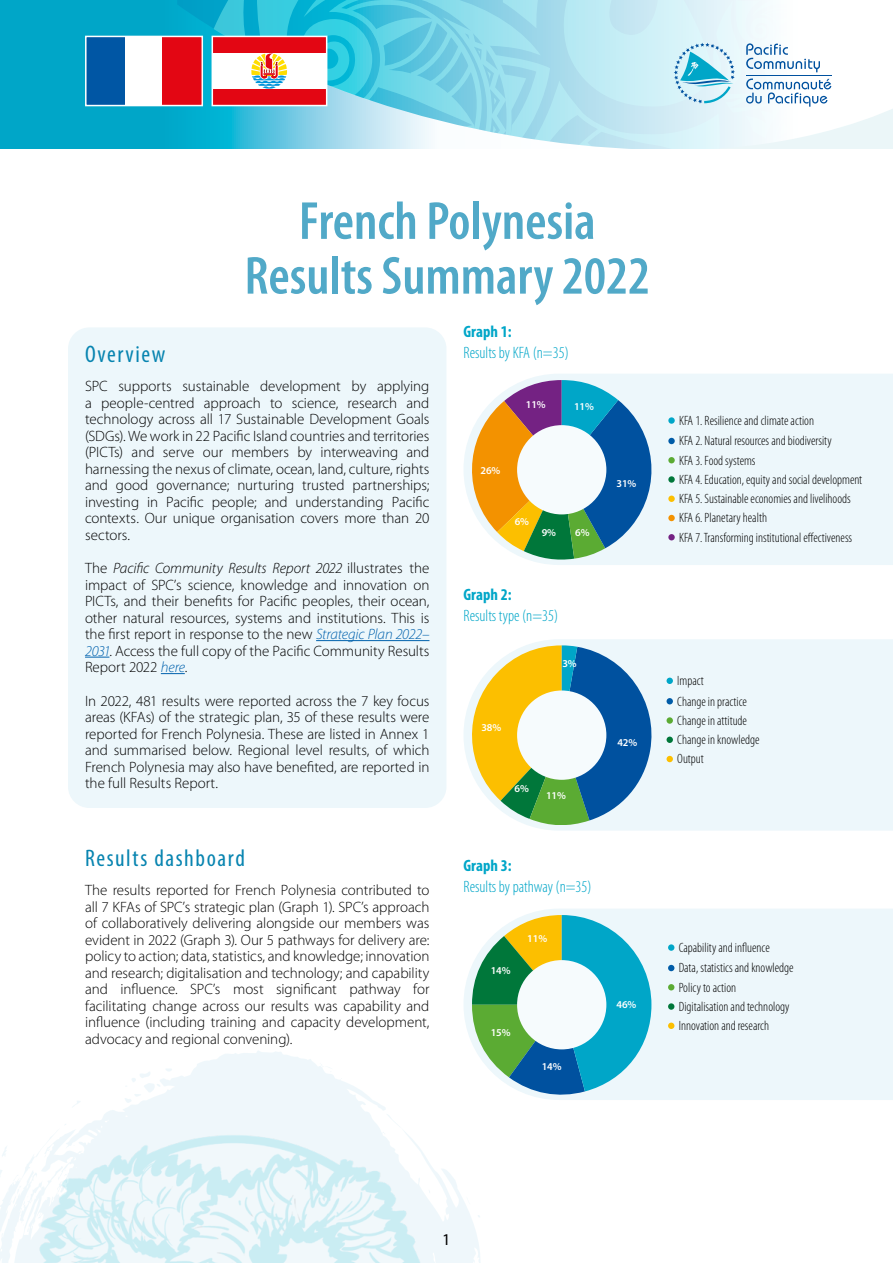
<style>
.page{position:relative;width:893px;height:1263px;background:#fff}
.page>*{position:absolute;margin:0;border:0;box-sizing:border-box;transform-origin:0 0}
.t1{font:600 condensed 54px/54.8px "Myriad Pro";color:#51a9c8;text-align:center}
.t2{font:condensed 24px "Myriad Pro";letter-spacing:.065em;color:#0784b0}
.t3{font:300 condensed 16.5px "Myriad Pro";color:#00a6c8}
.t4{font:700 condensed 16.5px "Myriad Pro";color:#00a6c8}
.t5{font:16.5px "Myriad Pro";color:#000}
.t6{font:300 15px/16.5px "Myriad Pro";letter-spacing:-.005em;color:#000;text-align:justify}
.t7{font:300 condensed 13.5px/19.5px "Myriad Pro";color:#000}
.t8{font:600 10.5px "Myriad Pro";letter-spacing:-.01em;color:#fff}
.s1{font-style:italic}
.s2{font-style:italic;color:#0061ad}
</style>
<div class="page">
<svg style="left:132px;top:1051px;width:348px;height:212px"></svg>
<svg style="left:468px;top:1196px;width:2px;height:10px"></svg>
<img style="left:0;top:1086px;width:468px;height:177px">
<div style="left:68px;top:327px;width:378px;height:481px;background:#edf7fb;border-radius:21px"></div>
<div style="left:0;top:0;width:893px;height:149px;background:#00a6c8"></div>
<hr style="left:316px;top:640px;width:113px;height:1px;background:#0061ad">
<svg style="left:85px;top:657px;width:24px;height:1px"></svg>
<svg style="left:161px;top:673px;width:24px;height:1px"></svg>
<div style="left:464px;top:374px;width:429px;height:191px;background:#edf7fb"></div>
<div style="left:464px;top:639px;width:429px;height:192px;background:#edf7fb"></div>
<div style="left:463px;top:909px;width:430px;height:191px;background:#edf7fb"></div>
<svg style="left:472px;top:380px;width:179px;height:179px;background:#869888"></svg>
<svg style="left:472px;top:645px;width:179px;height:180px;background:#8ea77f"></svg>
<svg style="left:472px;top:915px;width:179px;height:179px;background:#5eb0a2"></svg>
<svg style="left:668px;top:417px;width:7px;height:7px"></svg>
<div style="left:668px;top:438px;width:7px;height:6px;background:#005ca8;border-radius:50%"></div>
<div style="left:668px;top:457px;width:7px;height:6px;background:#5bab33;border-radius:50%"></div>
<svg style="left:668px;top:476px;width:7px;height:7px"></svg>
<div style="left:668px;top:496px;width:7px;height:6px;background:#fcbf00;border-radius:50%"></div>
<div style="left:668px;top:515px;width:7px;height:6px;background:#f39200;border-radius:50%"></div>
<div style="left:668px;top:534px;width:7px;height:6px;background:#742283;border-radius:50%"></div>
<div style="left:666px;top:678px;width:7px;height:6px;background:#00a6c8;border-radius:50%"></div>
<div style="left:666px;top:698px;width:7px;height:6px;background:#005ca8;border-radius:50%"></div>
<div style="left:666px;top:717px;width:7px;height:7px;background:#5bab33;border-radius:50%"></div>
<div style="left:666px;top:736px;width:7px;height:7px;background:#00773a;border-radius:50%"></div>
<div style="left:666px;top:756px;width:7px;height:6px;background:#fcbf00;border-radius:50%"></div>
<div style="left:668px;top:944px;width:6px;height:7px;background:#00a6c8;border-radius:50%"></div>
<svg style="left:668px;top:965px;width:6px;height:6px"></svg>
<svg style="left:668px;top:984px;width:6px;height:6px"></svg>
<div style="left:668px;top:1003px;width:6px;height:7px;background:#00773a;border-radius:50%"></div>
<div style="left:668px;top:1022px;width:6px;height:7px;background:#fcbf00;border-radius:50%"></div>
<div style="left:517px;top:425px;width:89px;height:89px;background:#f6fbfd;border-radius:50%"></div>
<div style="left:517px;top:690px;width:89px;height:90px;background:#f6fbfd;border-radius:50%"></div>
<div style="left:517px;top:960px;width:89px;height:89px;background:#f6fbfd;border-radius:50%"></div>
<svg style="left:191px;top:0;width:702px;height:149px;background:#a9e0ed"></svg>
<div style="left:212px;top:89px;width:115px;height:17px;background:#e30613"></div>
<div style="left:212px;top:36px;width:115px;height:17px;background:#e30613"></div>
<div style="left:212px;top:36px;width:115px;height:70px;border:2px solid #fff"></div>
<div style="left:86px;top:36px;width:116px;height:70px;background:#fff"></div>
<div style="left:86px;top:37px;width:38px;height:69px;background:#0056a4"></div>
<div style="left:163px;top:37px;width:39px;height:69px;background:#e30613"></div>
<div style="left:85px;top:36px;width:118px;height:70px;border:2px solid #fff"></div>
<h1 class="t1" style="left:244px;top:193px;width:407px">French Polynesia<br>Results Summary 2022</h1>
<h2 class="t2" style="left:85px;top:339px;width:82px">Overview</h2>
<p class="t6" style="left:85px;top:378px;width:346px">SPC supports sustainable development by applying a people-centred approach to science, research and technology across all 17 Sustainable Development Goals (SDGs). We work in 22 Pacific Island countries and territories (PICTs) and serve our members by interweaving and harnessing the nexus of climate, ocean, land, culture, rights and good governance; nurturing trusted partnerships; investing in Pacific people; and understanding Pacific contexts. Our unique organisation covers more than 20 sectors.</p>
<p class="t6" style="left:85px;top:560px;width:346px">The <span class="s1">Pacific Community Results Report 2022</span> illustrates the impact of SPC’s science, knowledge and innovation on PICTs, and their benefits for Pacific peoples, their ocean, other natural resources, systems and institutions. This is the first report in response to the new <span class="s2">Strategic Plan 2022– 2031</span>. Access the full copy of the Pacific Community Results Report 2022 <span class="s2">here</span>.</p>
<p class="t6" style="left:85px;top:692px;width:346px">In 2022, 481 results were reported across the 7 key focus areas (KFAs) of the strategic plan, 35 of these results were reported for French Polynesia. These are listed in Annex 1 and summarised below. Regional level results, of which French Polynesia may also have benefited, are reported in the full Results Report.</p>
<h2 class="t2" style="left:85px;top:843px;width:161px">Results dashboard</h2>
<p class="t6" style="left:85px;top:882px;width:346px">The results reported for French Polynesia contributed to all 7 KFAs of SPC’s strategic plan (Graph 1). SPC’s approach of collaboratively delivering alongside our members was evident in 2022 (Graph 3). Our 5 pathways for delivery are: policy to action; data, statistics, and knowledge; innovation and research; digitalisation and technology; and capability and influence. SPC’s most significant pathway for facilitating change across our results was capability and influence (including training and capacity development, advocacy and regional convening).</p>
<p class="t4" style="left:463px;top:321px;width:50px">Graph 1:</p>
<p class="t3" style="left:463px;top:342px;width:107px">Results by KFA (n=35)</p>
<p class="t8" style="left:526px;top:398px;width:21px">11%</p>
<p class="t8" style="left:574px;top:399px;width:21px">11%</p>
<p class="t8" style="left:480px;top:464px;width:21px">26%</p>
<p class="t8" style="left:515px;top:515px;width:16px">6%</p>
<p class="t8" style="left:542px;top:525px;width:16px">9%</p>
<p class="t8" style="left:575px;top:525px;width:16px">6%</p>
<p class="t4" style="left:463px;top:584px;width:50px">Graph 2:</p>
<p class="t3" style="left:463px;top:606px;width:96px">Results type (n=35)</p>
<p class="t8" style="left:562px;top:657px;width:16px">3%</p>
<p class="t8" style="left:481px;top:720px;width:21px">38%</p>
<p class="t8" style="left:514px;top:781px;width:16px">6%</p>
<p class="t8" style="left:546px;top:789px;width:21px">11%</p>
<p class="t8" style="left:617px;top:477px;width:21px">31%</p>
<p class="t8" style="left:617px;top:735px;width:21px">42%</p>
<p class="t4" style="left:463px;top:855px;width:50px">Graph 3:</p>
<p class="t3" style="left:463px;top:877px;width:130px">Results by pathway (n=35)</p>
<p class="t8" style="left:491px;top:963px;width:21px">14%</p>
<p class="t8" style="left:527px;top:932px;width:21px">11%</p>
<p class="t8" style="left:491px;top:1025px;width:21px">15%</p>
<p class="t8" style="left:542px;top:1059px;width:21px">14%</p>
<p class="t8" style="left:617px;top:997px;width:21px">46%</p>
<p class="t7" style="left:679px;top:410px;width:185px">KFA 1. Resilience and climate action<br>KFA 2. Natural resources and biodiversity<br>KFA 3. Food systems<br>KFA 4. Education, equity and social development KFA 5. Sustainable economies and livelihoods KFA 6. Planetary health<br>KFA 7. Transforming institutional effectiveness</p>
<p class="t7" style="left:677px;top:671px;width:84px">Impact<br>Change in practice<br>Change in attitude<br>Change in knowledge<br>Output</p>
<p class="t7" style="left:679px;top:937px;width:116px">Capability and influence<br>Data, statistics and knowledge<br>Policy to action<br>Digitalisation and technology<br>Innovation and research</p>
<p class="t5" style="left:442px;top:1229px;width:10px">1</p>
</div>
